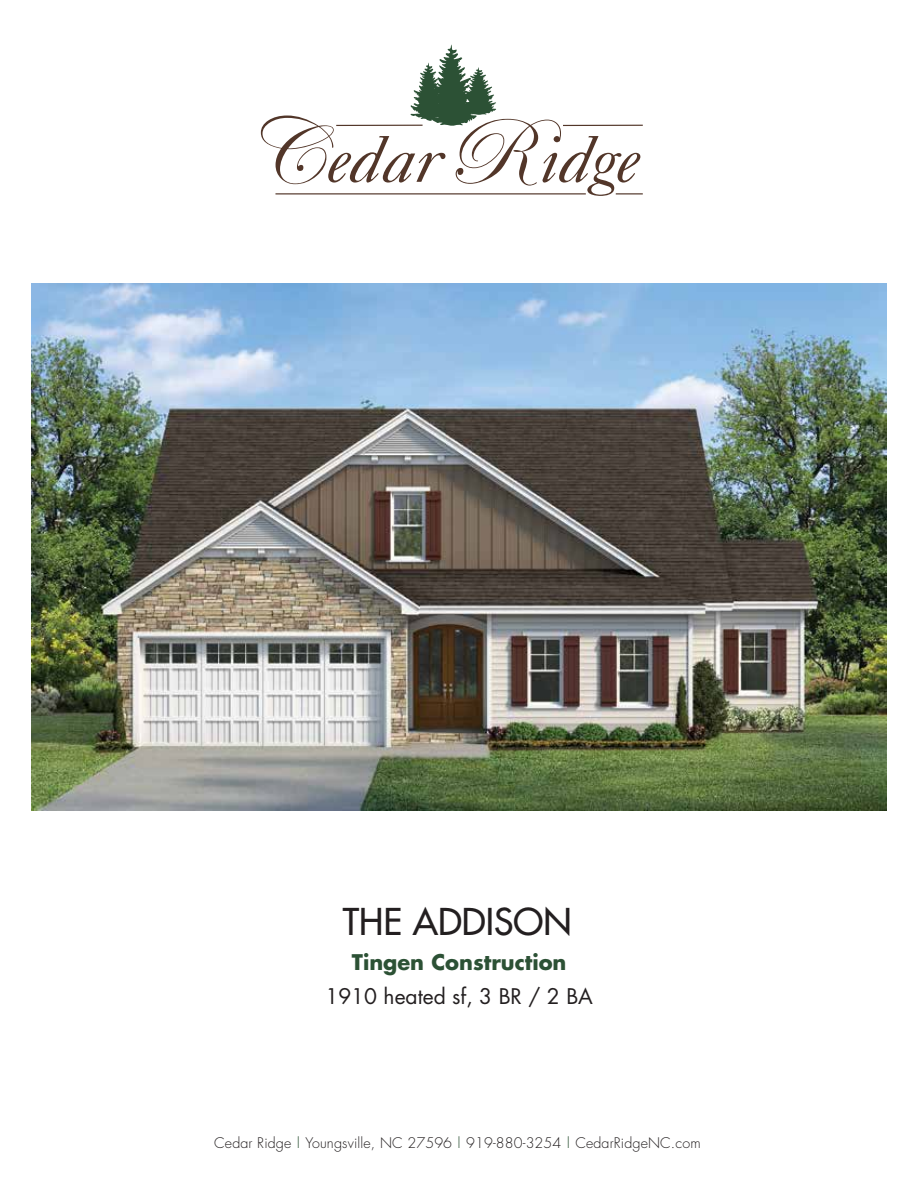
<style>
.page{position:relative;width:918px;height:1188px;background:#fff}
.page>*{position:absolute;margin:0;border:0;box-sizing:border-box;transform-origin:0 0}
.t1{font:36px "Futura";color:#231f20}
.t2{font:21px "Futura";color:#231f20}
.t3{font:700 21px "Futura";color:#2c5135}
.t4{font:300 14.25px "Futura";letter-spacing:.01em;color:#231f20}
.s1{color:#2c5135}
</style>
<div class="page">
<svg style="left:261px;top:44px;width:382px;height:152px"></svg>
<img style="left:32px;top:283px;width:855px;height:527px">
<h1 class="t1" style="left:343px;top:898px;width:230px">THE ADDISON</h1>
<h2 class="t3" style="left:352px;top:947px;width:216px">Tingen Construction</h2>
<h2 class="t2" style="left:325px;top:982px;width:269px">1910 heated sf, 3 BR / 2 BA</h2>
<p class="t4" style="left:214px;top:1133px;width:488px">Cedar Ridge <span class="s1">|</span> Youngsville, NC 27596 <span class="s1">|</span> 919-880-3254 <span class="s1">|</span> CedarRidgeNC.com</p>
</div>
